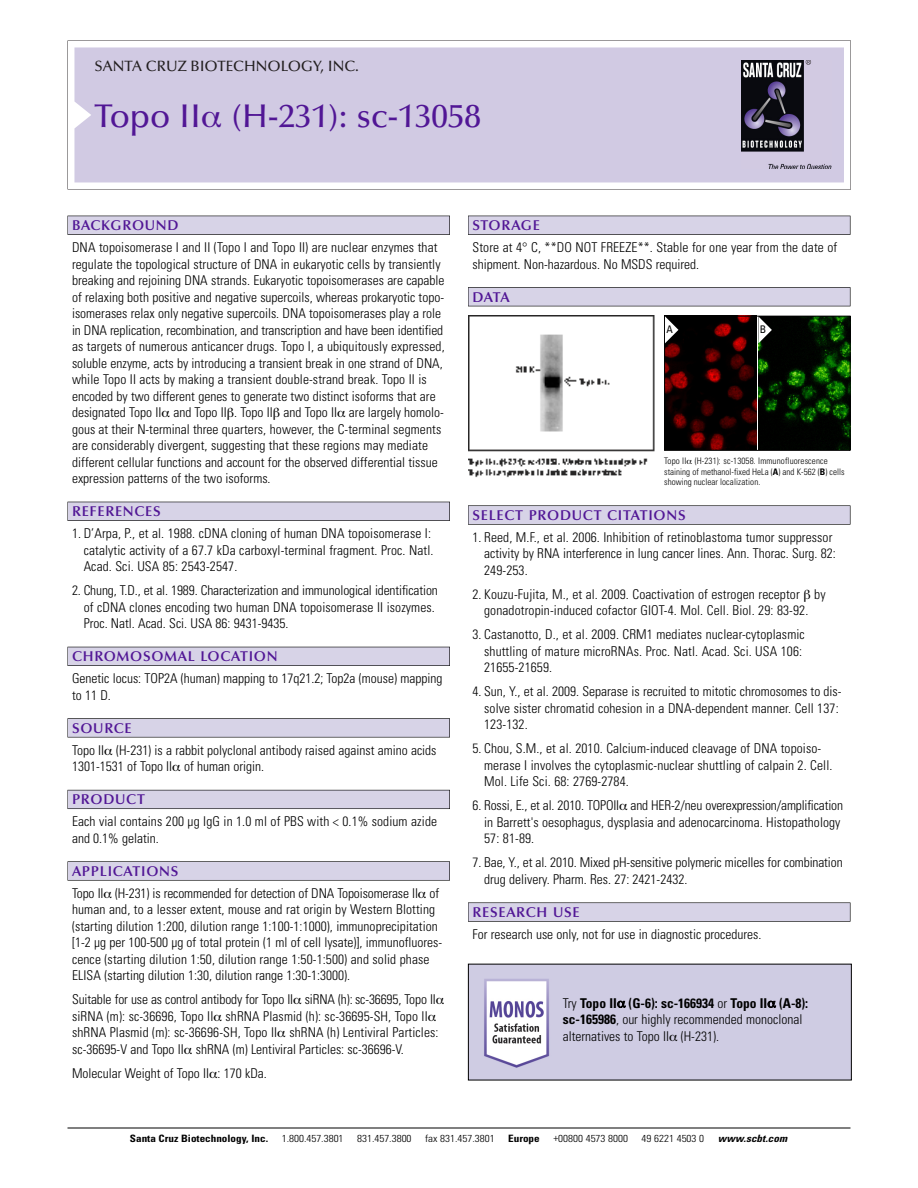
<style>
.page{position:relative;width:918px;height:1188px;background:#fff}
.page>*{position:absolute;margin:0;border:0;box-sizing:border-box;transform-origin:0 0}
.t1{font:500 33px "Optima";color:#511695}
.t2{font:500 15px "Optima";color:#231f20}
.t3{font:600 14.25px "Optima";letter-spacing:.05em;color:#511695}
.t4{font:300 condensed 13.5px/16.5px "Univers";color:#000}
.t5{font:condensed 10.5px "Univers";color:#000}
.t6{font:300 condensed 10.2px "Univers";color:#000;scale:1.1 1}
.t7{font:700 condensed 10.2px "Univers";color:#000;scale:1.1 1}
.t8{font:italic 700 condensed 10.2px "Univers";letter-spacing:.005em;color:#000;scale:1.1 1}
.t9{font:300 condensed 9px/10.5px "Univers";color:#000}
.s1{font-weight:700}
</style>
<div class="page">
<svg style="left:68px;top:40px;width:783px;height:149px"></svg>
<div style="left:74px;top:47px;width:770px;height:135px;background:#d1cae3"></div>
<img style="left:741px;top:60px;width:90px;height:108px">
<div style="left:68px;top:216px;width:382px;height:19px;background:#525155"></div>
<div style="left:68px;top:216px;width:381px;height:18px;background:#d7d3e7"></div>
<div style="left:68px;top:502px;width:382px;height:19px;background:#515055"></div>
<div style="left:68px;top:502px;width:381px;height:18px;background:#d7d3e7"></div>
<div style="left:68px;top:647px;width:382px;height:19px;background:#525158"></div>
<div style="left:68px;top:647px;width:381px;height:18px;background:#d7d3e7"></div>
<div style="left:68px;top:718px;width:382px;height:19px;background:#575759"></div>
<div style="left:68px;top:719px;width:381px;height:18px;background:#d7d3e7"></div>
<div style="left:68px;top:790px;width:382px;height:19px;background:#5b5a62"></div>
<div style="left:68px;top:790px;width:381px;height:18px;background:#d7d3e7"></div>
<div style="left:68px;top:861px;width:382px;height:20px;background:#626263"></div>
<div style="left:68px;top:862px;width:381px;height:18px;background:#d7d3e7"></div>
<div style="left:468px;top:216px;width:382px;height:19px;background:#525155"></div>
<div style="left:468px;top:216px;width:382px;height:18px;background:#d7d3e7"></div>
<div style="left:468px;top:287px;width:382px;height:19px;background:#525155"></div>
<div style="left:468px;top:288px;width:382px;height:18px;background:#d7d3e7"></div>
<div style="left:468px;top:505px;width:382px;height:20px;background:#666"></div>
<div style="left:468px;top:506px;width:382px;height:18px;background:#d7d3e7"></div>
<svg style="left:468px;top:902px;width:382px;height:20px"></svg>
<div style="left:468px;top:903px;width:382px;height:18px;background:#d7d3e7"></div>
<hr style="left:68px;top:1128px;width:782px;height:1px;background:#000">
<img style="left:468px;top:316px;width:186px;height:162px">
<img style="left:758px;top:318px;width:90px;height:131px">
<img style="left:666px;top:318px;width:90px;height:131px">
<div style="left:664px;top:316px;width:186px;height:135px;border:1px solid #000"></div>
<svg style="left:758px;top:316px;width:14px;height:27px"></svg>
<svg style="left:665px;top:316px;width:13px;height:27px"></svg>
<img style="left:470px;top:966px;width:380px;height:112px">
<svg style="left:202px;top:112px;width:19px;height:16px"></svg>
<svg style="left:618px;top:1001px;width:7px;height:7px"></svg>
<svg style="left:768px;top:1001px;width:8px;height:7px"></svg>
<svg style="left:670px;top:1034px;width:7px;height:7px"></svg>
<p class="t2" style="left:94px;top:61px;width:266px">SANTA CRUZ BIOTECHNOLOGY, INC.</p>
<h1 class="t1" style="left:94px;top:103px;width:388px">Topo II (H-231): sc-13058</h1>
<p class="t3" style="left:72px;top:219px;width:108px">BACKGROUND</p>
<p class="t4" style="left:72px;top:240px;width:374px">DNA topoisomerase I and II (Topo I and Topo II) are nuclear enzymes that regulate the topological structure of DNA in eukaryotic cells by transiently breaking and rejoining DNA strands. Eukaryotic topoisomerases are capable of relaxing both positive and negative supercoils, whereas prokaryotic topo&shy;isomerases relax only negative supercoils. DNA topoisomerases play a role in DNA replication, recombination, and transcription and have been identified as targets of numerous anticancer drugs. Topo I, a ubiquitously expressed, soluble enzyme, acts by introducing a transient break in one strand of DNA, while Topo II acts by making a transient double-strand break. Topo II is encoded by two different genes to generate two distinct isoforms that are designated Topo II and Topo II . Topo II and Topo II are largely homolo&shy;gous at their N-terminal three quarters, however, the C-terminal segments are considerably divergent, suggesting that these regions may mediate different cellular functions and account for the observed differential tissue expression patterns of the two isoforms.</p>
<p class="t3" style="left:72px;top:506px;width:90px">REFERENCES</p>
<p class="t4" style="left:84px;top:526px;width:351px;text-indent:-12px">1. D’Arpa, P., et al. 1988. cDNA cloning of human DNA topoisomerase I: catalytic activity of a 67.7 kDa carboxyl-terminal fragment. Proc. Natl.<br>Acad. Sci. USA 85: 2543-2547.</p>
<p class="t4" style="left:84px;top:583px;width:356px;text-indent:-12px">2. Chung, T.D., et al. 1989. Characterization and immunological identification of cDNA clones encoding two human DNA topoisomerase II isozymes.<br>Proc. Natl. Acad. Sci. USA 86: 9431-9435.</p>
<p class="t3" style="left:72px;top:651px;width:207px">CHROMOSOMAL LOCATION</p>
<p class="t4" style="left:72px;top:671px;width:372px">Genetic locus: TOP2A (human) mapping to 17q21.2; Top2a (mouse) mapping to 11 D.</p>
<p class="t3" style="left:72px;top:722px;width:61px">SOURCE</p>
<p class="t4" style="left:72px;top:743px;width:366px">Topo II (H-231) is a rabbit polyclonal antibody raised against amino acids<br>1301-1531 of Topo II of human origin.</p>
<p class="t3" style="left:72px;top:794px;width:74px">PRODUCT</p>
<p class="t4" style="left:72px;top:814px;width:367px">Each vial contains 200 µg IgG in 1.0 ml of PBS with &lt; 0.1% sodium azide and 0.1% gelatin.</p>
<p class="t3" style="left:72px;top:865px;width:108px">APPLICATIONS</p>
<p class="t4" style="left:72px;top:886px;width:372px">Topo II (H-231) is recommended for detection of DNA Topoisomerase II of human and, to a lesser extent, mouse and rat origin by Western Blotting (starting dilution 1:200, dilution range 1:100-1:1000), immunoprecipitation [1-2 µg per 100-500 µg of total protein (1 ml of cell lysate)], immunofluores&shy;cence (starting dilution 1:50, dilution range 1:50-1:500) and solid phase ELISA (starting dilution 1:30, dilution range 1:30-1:3000).</p>
<p class="t4" style="left:72px;top:992px;width:368px">Suitable for use as control antibody for Topo II siRNA (h): sc-36695, Topo II siRNA (m): sc-36696, Topo II shRNA Plasmid (h): sc-36695-SH, Topo II shRNA Plasmid (m): sc-36696-SH, Topo II shRNA (h) Lentiviral Particles: sc-36695-V and Topo II shRNA (m) Lentiviral Particles: sc-36696-V.</p>
<p class="t4" style="left:72px;top:1066px;width:196px">Molecular Weight of Topo II : 170 kDa.</p>
<p class="t3" style="left:473px;top:219px;width:69px">STORAGE</p>
<p class="t4" style="left:473px;top:240px;width:366px">Store at 4° C, **DO NOT FREEZE**. Stable for one year from the date of shipment. Non-hazardous. No MSDS required.</p>
<p class="t3" style="left:473px;top:291px;width:39px">DATA</p>
<p class="t5" style="left:667px;top:325px;width:8px">A</p>
<p class="t5" style="left:760px;top:325px;width:8px">B</p>
<p class="t9" style="left:664px;top:457px;width:182px">Topo II (H-231): sc-13058. Immunofluorescence staining of methanol-fixed HeLa (<span class="s1">A</span>) and K-562 (<span class="s1">B</span>) cells showing nuclear localization.</p>
<p class="t3" style="left:473px;top:509px;width:215px">SELECT PRODUCT CITATIONS</p>
<p class="t4" style="left:484px;top:530px;width:353px;text-indent:-12px">1. Reed, M.F., et al. 2006. Inhibition of retinoblastoma tumor suppressor activity by RNA interference in lung cancer lines. Ann. Thorac. Surg. 82:<br>249-253.</p>
<p class="t4" style="left:473px;top:587px;width:355px;text-align:center">2. Kouzu-Fujita, M., et al. 2009. Coactivation of estrogen receptor by gonadotropin-induced cofactor GIOT-4. Mol. Cell. Biol. 29: 83-92.</p>
<p class="t4" style="left:484px;top:628px;width:322px;text-indent:-12px">3. Castanotto, D., et al. 2009. CRM1 mediates nuclear-cytoplasmic shuttling of mature microRNAs. Proc. Natl. Acad. Sci. USA 106:<br>21655-21659.</p>
<p class="t4" style="left:484px;top:685px;width:359px;text-indent:-12px">4. Sun, Y., et al. 2009. Separase is recruited to mitotic chromosomes to dis&shy;solve sister chromatid cohesion in a DNA-dependent manner. Cell 137:<br>123-132.</p>
<p class="t4" style="left:484px;top:742px;width:350px;text-indent:-12px">5. Chou, S.M., et al. 2010. Calcium-induced cleavage of DNA topoiso&shy;merase I involves the cytoplasmic-nuclear shuttling of calpain 2. Cell.<br>Mol. Life Sci. 68: 2769-2784.</p>
<p class="t4" style="left:484px;top:799px;width:360px;text-indent:-12px">6. Rossi, E., et al. 2010. TOPOII and HER-2/neu overexpression/amplification in Barrett's oesophagus, dysplasia and adenocarcinoma. Histopathology<br>57: 81-89.</p>
<p class="t4" style="left:484px;top:856px;width:360px;text-indent:-12px">7. Bae, Y., et al. 2010. Mixed pH-sensitive polymeric micelles for combination drug delivery. Pharm. Res. 27: 2421-2432.</p>
<p class="t3" style="left:473px;top:906px;width:109px">RESEARCH USE</p>
<p class="t4" style="left:473px;top:927px;width:290px">For research use only, not for use in diagnostic procedures.</p>
<p class="t4" style="left:563px;top:996px;width:247px">Try <span class="s1">Topo II (G-6): sc-166934</span> or <span class="s1">Topo II (A-8): sc-165986</span>, our highly recommended monoclonal alternatives to Topo II (H-231).</p>
<p class="t7" style="left:130px;top:1135px;width:127px">Santa Cruz Biotechnology, Inc.</p>
<p class="t6" style="left:282px;top:1135px;width:58px">1.800.457.3801</p>
<p class="t6" style="left:357px;top:1135px;width:51px">831.457.3800</p>
<p class="t6" style="left:425px;top:1135px;width:65px">fax 831.457.3801</p>
<p class="t7" style="left:508px;top:1135px;width:30px">Europe</p>
<p class="t6" style="left:553px;top:1135px;width:69px">+00800 4573 8000</p>
<p class="t6" style="left:642px;top:1135px;width:58px">49 6221 4503 0</p>
<p class="t8" style="left:718px;top:1135px;width:64px">www.scbt.com</p>
</div>
